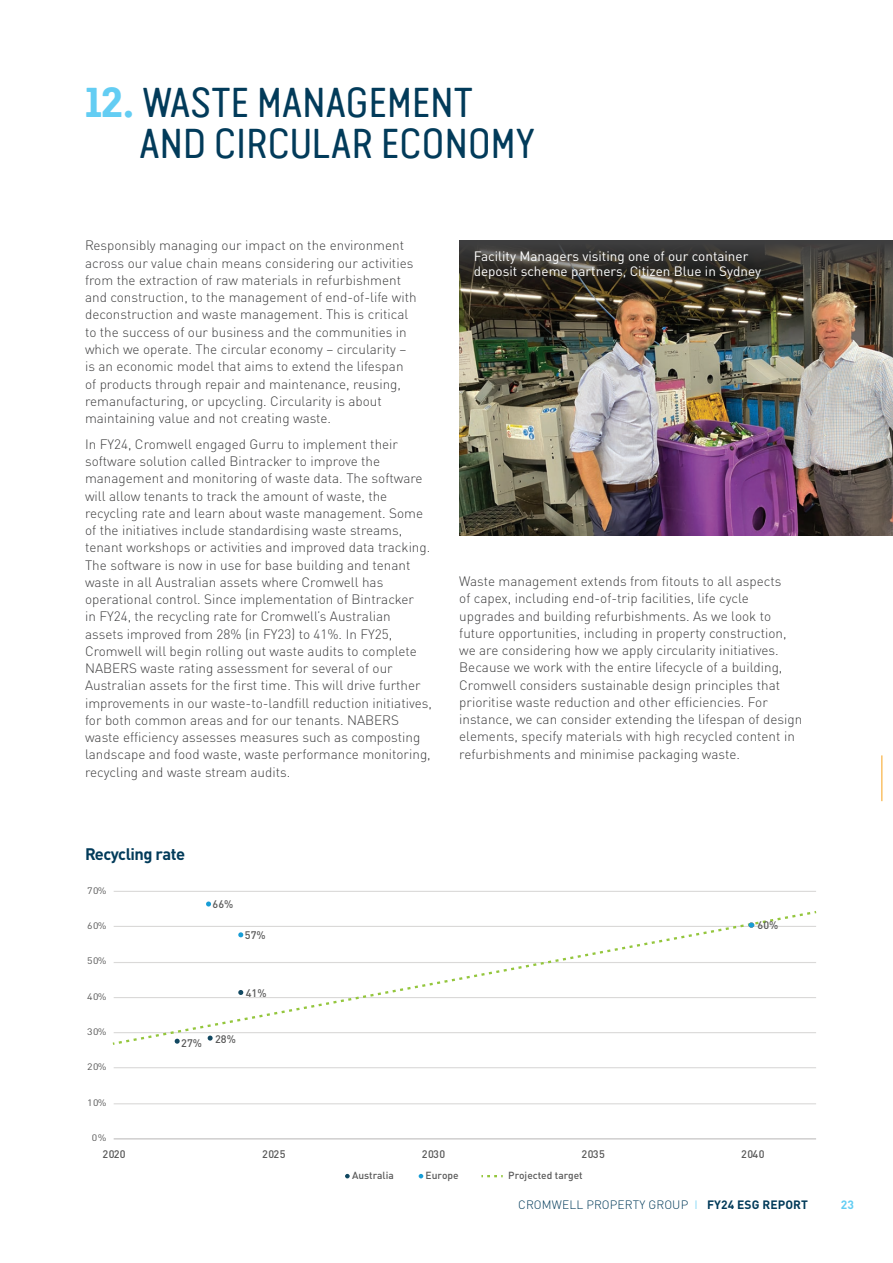
<style>
.page{position:relative;width:893px;height:1263px;background:#fff}
.page>*{position:absolute;margin:0;border:0;box-sizing:border-box;transform-origin:0 0}
.t1{font:42px/40.5px "Van Condensed Pro";letter-spacing:-.01em;color:#023b5a}
.t2{font:700 16.5px "DINOT";letter-spacing:-.03em;color:#023b5a}
.t3{font:300 13.5px/17.2px "DINOT";color:#3e3e3f}
.t4{font:13.5px/15px "DINOT";color:#fff}
.t5{font:300 12px "DINOT";letter-spacing:.01em;color:#023b5a}
.t6{font:700 12px "DINOT";color:#63cdf3}
.t7{font:500 10.95px "DINOT";color:#595959}
.t8{font:500 10.2px "DINOT";color:#595959}
.t9{font:9.3px "DINOT";letter-spacing:.04em;color:#595959;scale:1.13 1}
.s1{font-weight:700;color:#63cdf3}
.s2{color:#63cdf3}
.s3{font-weight:700}
</style>
<div class="page">
<hr style="left:114px;top:1103px;width:702px;height:1px;background:#dad9d8">
<hr style="left:114px;top:1067px;width:702px;height:1px;background:#dad9d8">
<hr style="left:114px;top:1032px;width:702px;height:1px;background:#dad9d8">
<hr style="left:114px;top:997px;width:702px;height:1px;background:#dad9d8">
<hr style="left:114px;top:962px;width:702px;height:1px;background:#dad9d8">
<hr style="left:114px;top:926px;width:702px;height:1px;background:#dad9d8">
<hr style="left:114px;top:891px;width:702px;height:1px;background:#dad9d8">
<hr style="left:114px;top:1138px;width:702px;height:1px;background:#bfbebe">
<svg style="left:345px;top:1174px;width:5px;height:4px"></svg>
<svg style="left:419px;top:1174px;width:4px;height:4px"></svg>
<svg style="left:206px;top:901px;width:5px;height:5px"></svg>
<svg style="left:118px;top:911px;width:697px;height:133px"></svg>
<svg style="left:748px;top:922px;width:6px;height:6px"></svg>
<svg style="left:481px;top:1175px;width:22px;height:2px"></svg>
<img style="left:459px;top:240px;width:434px;height:296px">
<hr style="left:882px;top:755px;width:1px;height:46px;background:#f7a31c">
<h1 class="t1" style="left:139px;top:79px;width:398px;text-indent:-54px"><span class="s1">12.</span> WASTE MANAGEMENT<br>AND CIRCULAR ECONOMY</h1>
<p class="t3" style="left:85px;top:237px;width:333px">Responsibly managing our impact on the environment across our value chain means considering our activities from the extraction of raw materials in refurbishment and construction, to the management of end-of-life with deconstruction and waste management. This is critical to the success of our business and the communities in which we operate. The circular economy – circularity – is an economic model that aims to extend the lifespan of products through repair and maintenance, reusing, remanufacturing, or upcycling. Circularity is about maintaining value and not creating waste.</p>
<p class="t3" style="left:85px;top:435px;width:348px">In FY24, Cromwell engaged Gurru to implement their software solution called Bintracker to improve the management and monitoring of waste data. The software will allow tenants to track the amount of waste, the recycling rate and learn about waste management. Some of the initiatives include standardising waste streams, tenant workshops or activities and improved data tracking.<br>The software is now in use for base building and tenant waste in all Australian assets where Cromwell has operational control. Since implementation of Bintracker<br>in FY24, the recycling rate for Cromwell’s Australian assets improved from 28% (in FY23) to 41%. In FY25, Cromwell will begin rolling out waste audits to complete NABERS waste rating assessment for several of our Australian assets for the first time. This will drive further improvements in our waste-to-landfill reduction initiatives, for both common areas and for our tenants. NABERS waste efficiency assesses measures such as composting landscape and food waste, waste performance monitoring, recycling and waste stream audits.</p>
<p class="t2" style="left:85px;top:844px;width:101px">Recycling rate</p>
<p class="t9" style="left:87px;top:885px;width:19px">70%</p>
<p class="t9" style="left:87px;top:920px;width:19px">60%</p>
<p class="t9" style="left:87px;top:955px;width:19px">50%</p>
<p class="t9" style="left:87px;top:991px;width:19px">40%</p>
<p class="t9" style="left:87px;top:1026px;width:19px">30%</p>
<p class="t9" style="left:87px;top:1061px;width:19px">20%</p>
<p class="t9" style="left:87px;top:1097px;width:19px">10%</p>
<p class="t9" style="left:92px;top:1132px;width:14px">0%</p>
<p class="t7" style="left:213px;top:897px;width:22px">66%</p>
<p class="t7" style="left:245px;top:928px;width:22px">57%</p>
<p class="t7" style="left:246px;top:986px;width:22px">41%</p>
<p class="t7" style="left:181px;top:1034px;width:56px">27% 28%</p>
<p class="t4" style="left:474px;top:249px;width:289px">Facility Managers visiting one of our container deposit scheme partners, Citizen Blue in Sydney</p>
<p class="t3" style="left:459px;top:572px;width:345px">Waste management extends from fitouts to all aspects<br>of capex, including end-of-trip facilities, life cycle upgrades and building refurbishments. As we look to future opportunities, including in property construction, we are considering how we apply circularity initiatives.<br>Because we work with the entire lifecycle of a building, Cromwell considers sustainable design principles that prioritise waste reduction and other efficiencies. For instance, we can consider extending the lifespan of design elements, specify materials with high recycled content in refurbishments and minimise packaging waste.</p>
<p class="t7" style="left:758px;top:918px;width:22px">60%</p>
<p class="t7" style="left:102px;top:1147px;width:25px">2020</p>
<p class="t7" style="left:262px;top:1147px;width:25px">2025</p>
<p class="t7" style="left:422px;top:1147px;width:25px">2030</p>
<p class="t7" style="left:582px;top:1147px;width:25px">2035</p>
<p class="t7" style="left:741px;top:1147px;width:25px">2040</p>
<p class="t8" style="left:352px;top:1169px;width:43px">Australia</p>
<p class="t8" style="left:426px;top:1169px;width:35px">Europe</p>
<p class="t8" style="left:508px;top:1169px;width:76px">Projected target</p>
<p class="t5" style="left:518px;top:1197px;width:291px">CROMWELL PROPERTY GROUP <span class="s2">I</span> <span class="s3">FY24 ESG REPORT</span></p>
<p class="t6" style="left:841px;top:1196px;width:15px">23</p>
</div>
